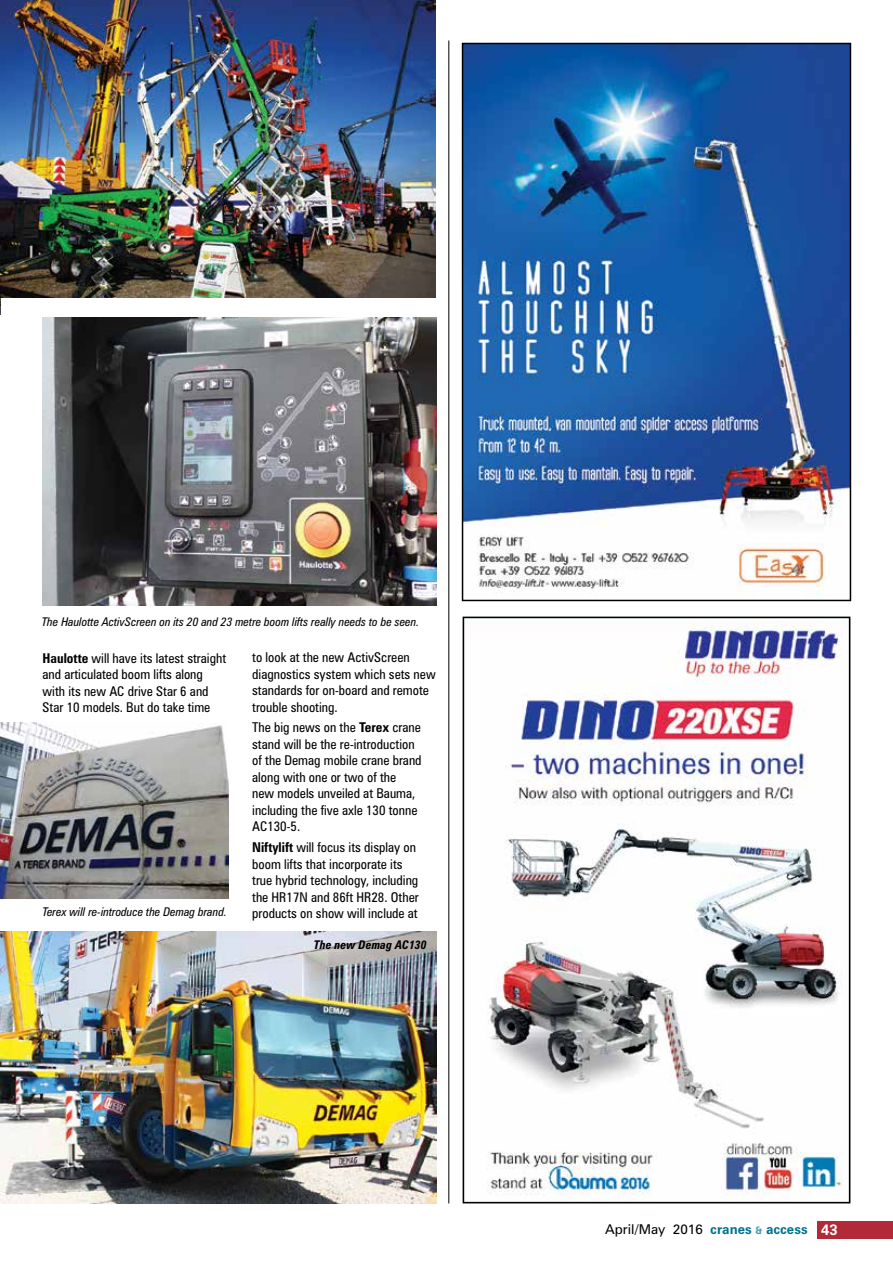
<style>
.page{position:relative;width:893px;height:1263px;background:#fff}
.page>*{position:absolute;margin:0;border:0;box-sizing:border-box;transform-origin:0 0}
.t1{font:condensed 13.5px/16.5px "Zurich BT";color:#000}
.t2{font:13.5px "Zurich BT";color:#000}
.t3{font:italic condensed 12px "Zurich BT";color:#000}
.t4{font:italic 700 condensed 12px "Zurich BT";color:#000}
.s1{font-weight:700}
.s2{font-weight:700;color:#00728f}
.s3{font-weight:700;font-size:10.5px;color:#3c9db6}
.s4{font-weight:700;font-size:15px;color:#fff}
</style>
<div class="page">
<img style="left:0;top:297px;width:1px;height:18px">
<div style="left:817px;top:1222px;width:76px;height:17px;background:#b22a37"></div>
<hr style="left:448px;top:41px;width:1px;height:1162px;background:#000">
<img style="left:43px;top:317px;width:393px;height:288px">
<img style="left:0;top:932px;width:436px;height:271px">
<img style="left:0;top:0;width:436px;height:297px">
<img style="left:0;top:722px;width:229px;height:176px">
<img style="left:465px;top:46px;width:383px;height:549px">
<div style="left:462px;top:43px;width:389px;height:558px;border:2px solid #000"></div>
<img style="left:487px;top:620px;width:356px;height:579px">
<div style="left:463px;top:617px;width:387px;height:586px;border:2px solid #000"></div>
<p class="t3" style="left:42px;top:615px;width:379px">The Haulotte ActivScreen on its 20 and 23 metre boom lifts really needs to be seen.</p>
<p class="t1" style="left:43px;top:649px;width:185px"><span class="s1">Haulotte</span> will have its latest straight and articulated boom lifts along with its new AC drive Star 6 and Star 10 models. But do take time</p>
<p class="t1" style="left:252px;top:649px;width:185px">to look at the new ActivScreen diagnostics system which sets new standards for on-board and remote trouble shooting.</p>
<p class="t1" style="left:252px;top:719px;width:171px">The big news on the <span class="s1">Terex</span> crane stand will be the re-introduction of the Demag mobile crane brand along with one or two of the new models unveiled at Bauma, including the five axle 130 tonne<br>AC130-5.</p>
<p class="t1" style="left:252px;top:839px;width:168px"><span class="s1">Niftylift</span> will focus its display on boom lifts that incorporate its true hybrid technology, including the HR17N and 86ft HR28. Other products on show will include at</p>
<p class="t3" style="left:43px;top:904px;width:186px">Terex will re-introduce the Demag brand.</p>
<p class="t4" style="left:314px;top:938px;width:115px">The new Demag AC130</p>
<p class="t2" style="left:605px;top:1221px;width:234px">April/May 2016 <span class="s2">cranes</span> <span class="s3">&amp;</span> <span class="s2">access</span> <span class="s4">43</span></p>
</div>
